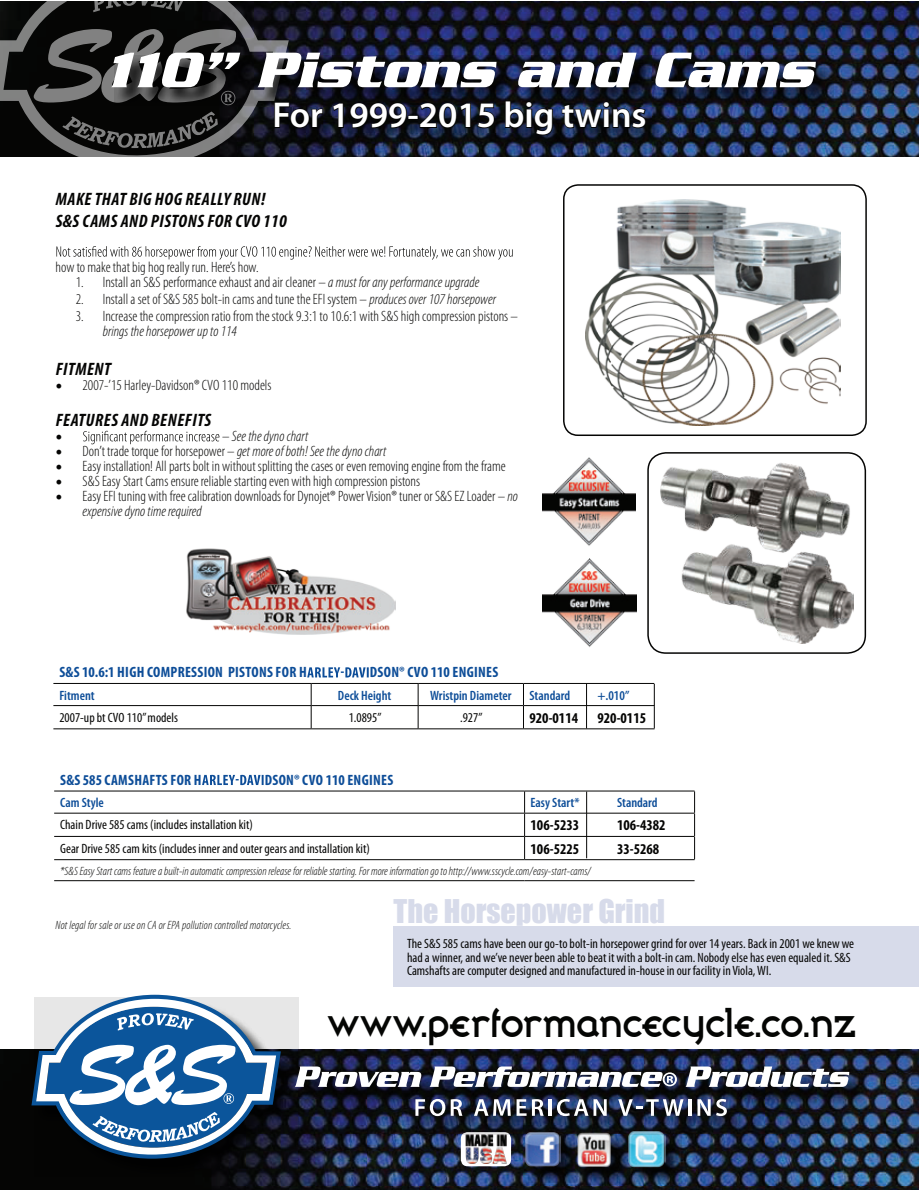
<style>
.page{position:relative;width:919px;height:1191px;background:#fff}
.page>*{position:absolute;margin:0;border:0;box-sizing:border-box;transform-origin:0 0}
.t1{font:italic 700 54px "Serpentine";color:#fff}
.t2{font:40.5px "Broadband ICG Regular";color:#040503}
.t3{font:600 36px "Myriad Pro";color:#fff}
.t4{font:30px "Impact";color:#d7dbea}
.t5{font:italic 700 condensed 18px/21.6px "Myriad Pro";letter-spacing:.03em;color:#050504}
.t6{font:300 condensed 15px/15px "Myriad Pro";color:#050504}
.t7{font:700 condensed 15px "Myriad Pro";letter-spacing:.02em;color:#0d4d98}
.t8{font:italic 300 condensed 15px "Myriad Pro";color:#050504}
.t9{font:700 condensed 15px "Myriad Pro";color:#050504}
.t10{font:condensed 13.5px/13.5px "Myriad Pro";color:#050504}
.t11{font:600 condensed 13.5px "Myriad Pro";color:#0d4d98}
.t12{font:italic 300 condensed 12px "Myriad Pro";color:#050504}
.s1{font-style:italic}
.s2{font-family:"Minion Pro";font-weight:400;font-stretch:normal;font-size:18px}
.s3{font-family:"Minion Pro";font-weight:400;font-style:normal;font-stretch:normal}
.s4{font-family:"Minion Pro";font-weight:400;font-style:normal;font-stretch:normal;font-size:18px}
.s5{font-style:normal}
</style>
<div class="page">
<img style="left:289px;top:1px;width:629px;height:156px">
<img style="left:0;top:1049px;width:918px;height:140px">
<svg style="left:34px;top:997px;width:265px;height:180px;background:#38393f"></svg>
<svg style="left:31px;top:994px;width:250px;height:177px"></svg>
<svg style="left:528px;top:1134px;width:50px;height:49px"></svg>
<img style="left:525px;top:1134px;width:35px;height:33px">
<svg style="left:631px;top:1134px;width:51px;height:50px"></svg>
<img style="left:627px;top:1134px;width:38px;height:34px">
<svg style="left:580px;top:1135px;width:49px;height:49px"></svg>
<img style="left:574px;top:1134px;width:40px;height:35px">
<div style="left:461px;top:1132px;width:50px;height:34px;background:#fff;border-radius:7px"></div>
<img style="left:464px;top:1134px;width:44px;height:29px">
<svg style="left:298px;top:1069px;width:569px;height:65px;background:#1b2335"></svg>
<svg style="left:295px;top:1066px;width:126px;height:20px"></svg>
<svg style="left:429px;top:1066px;width:248px;height:20px"></svg>
<svg style="left:685px;top:1066px;width:164px;height:20px"></svg>
<svg style="left:415px;top:1099px;width:47px;height:17px"></svg>
<svg style="left:474px;top:1099px;width:36px;height:16px"></svg>
<svg style="left:516px;top:1099px;width:10px;height:16px"></svg>
<svg style="left:532px;top:1099px;width:11px;height:16px"></svg>
<hr style="left:548px;top:1099px;width:3px;height:16px;background:#fff">
<svg style="left:557px;top:1099px;width:49px;height:17px"></svg>
<svg style="left:618px;top:1099px;width:65px;height:16px"></svg>
<hr style="left:688px;top:1099px;width:3px;height:16px;background:#fff">
<svg style="left:697px;top:1099px;width:13px;height:16px"></svg>
<svg style="left:716px;top:1099px;width:10px;height:17px"></svg>
<svg style="left:0;top:1px;width:289px;height:156px;background:#242526"></svg>
<svg style="left:92px;top:1px;width:94px;height:11px"></svg>
<svg style="left:62px;top:111px;width:156px;height:37px;background:#292928"></svg>
<svg style="left:34px;top:29px;width:202px;height:76px;background:#3d3d3c"></svg>
<hr style="left:54px;top:790px;width:470px;height:1px;background:#050504">
<hr style="left:524px;top:790px;width:170px;height:1px;background:#050504">
<hr style="left:54px;top:812px;width:470px;height:1px;background:#050504">
<hr style="left:524px;top:812px;width:170px;height:1px;background:#050504">
<hr style="left:54px;top:836px;width:470px;height:1px;background:#050504">
<hr style="left:524px;top:836px;width:170px;height:1px;background:#050504">
<svg style="left:524px;top:791px;width:1px;height:68px"></svg>
<svg style="left:694px;top:791px;width:1px;height:68px"></svg>
<hr style="left:54px;top:859px;width:470px;height:1px;background:#050504">
<hr style="left:524px;top:859px;width:170px;height:1px;background:#050504">
<hr style="left:54px;top:880px;width:470px;height:1px;background:#050504">
<hr style="left:524px;top:880px;width:170px;height:1px;background:#050504">
<svg style="left:202px;top:775px;width:61px;height:10px"></svg>
<svg style="left:115px;top:55px;width:719px;height:51px;background:#161a27"></svg>
<svg style="left:276px;top:104px;width:388px;height:50px;background:#192239"></svg>
<svg style="left:273px;top:101px;width:51px;height:28px"></svg>
<svg style="left:332px;top:102px;width:76px;height:27px;background:#0d0f1d"></svg>
<div style="left:408px;top:115px;width:10px;height:5px;border:2px solid #050504"></div>
<svg style="left:418px;top:102px;width:77px;height:27px;background:#101526"></svg>
<svg style="left:504px;top:87px;width:49px;height:65px;background:#131a2e"></svg>
<svg style="left:561px;top:96px;width:85px;height:48px;background:#111826"></svg>
<img style="left:586px;top:199px;width:254px;height:226px">
<div style="left:563px;top:184px;width:303px;height:252px;border:2px solid #050504;border-radius:14px"></div>
<hr style="left:53px;top:683px;width:258px;height:1px;background:#050504">
<hr style="left:311px;top:683px;width:107px;height:1px;background:#050504">
<hr style="left:418px;top:683px;width:105px;height:1px;background:#050504">
<hr style="left:523px;top:683px;width:131px;height:1px;background:#050504">
<hr style="left:53px;top:705px;width:258px;height:1px;background:#050504">
<hr style="left:311px;top:705px;width:107px;height:1px;background:#050504">
<svg style="left:311px;top:684px;width:1px;height:44px"></svg>
<hr style="left:418px;top:705px;width:105px;height:1px;background:#050504">
<svg style="left:417px;top:684px;width:1px;height:44px"></svg>
<hr style="left:523px;top:705px;width:131px;height:1px;background:#050504">
<svg style="left:523px;top:684px;width:1px;height:44px"></svg>
<hr style="left:53px;top:728px;width:258px;height:1px;background:#050504">
<hr style="left:311px;top:728px;width:107px;height:1px;background:#050504">
<hr style="left:418px;top:728px;width:105px;height:1px;background:#050504">
<hr style="left:523px;top:728px;width:131px;height:1px;background:#050504">
<svg style="left:307px;top:667px;width:62px;height:10px"></svg>
<svg style="left:586px;top:684px;width:1px;height:44px"></svg>
<svg style="left:654px;top:684px;width:1px;height:44px"></svg>
<svg style="left:56px;top:246px;width:456px;height:14px"></svg>
<svg style="left:83px;top:431px;width:136px;height:13px"></svg>
<svg style="left:586px;top:791px;width:1px;height:67px"></svg>
<img style="left:542px;top:457px;width:94px;height:89px">
<img style="left:543px;top:559px;width:93px;height:88px">
<img style="left:660px;top:463px;width:193px;height:180px">
<div style="left:647px;top:452px;width:219px;height:202px;border:2px solid #050504;border-radius:18px"></div>
<div style="left:393px;top:926px;width:525px;height:61px;background:#d7dbea"></div>
<img style="left:186px;top:548px;width:209px;height:86px">
<p class="t1" style="left:106px;top:39px;width:709px">110” Pistons and Cams</p>
<p class="t3" style="left:272px;top:92px;width:376px">For 1999-2015 big twins</p>
<p class="t5" style="left:56px;top:188px;width:232px">MAKETHAT BIG HOG REALLY RUN!<br>S&amp;SCAMS AND PISTONS FOR CVO 110</p>
<p class="t6" style="left:56px;top:259px;width:204px">how to make that big hog really run. Here’s how.</p>
<p class="t6" style="left:76px;top:274px;width:405px">1. Install an S&amp;S performance exhaust and air cleaner <span class="s1">– a must for any performance upgrade</span></p>
<p class="t6" style="left:76px;top:292px;width:421px">2. Install a set of S&amp;S 585 bolt-in cams and tune the EFI system <span class="s1">– produces over 107 horsepower</span></p>
<p class="t6" style="left:103px;top:309px;width:417px;text-indent:-27px">3. Increase the compression ratio from the stock 9.3:1 to 10.6:1 with S&amp;S high compression pistons <span class="s1">– brings the horsepower up to 114</span></p>
<p class="t5" style="left:56px;top:357px;width:57px">FITMENT</p>
<p class="t6" style="left:56px;top:377px;width:217px"><span class="s2">•</span> 2007-’15 Harley-Davidson® CVO 110 models</p>
<p class="t5" style="left:56px;top:412px;width:157px;line-height:15px">FEATURES AND BENEFITS <span class="s3">•</span></p>
<p class="t8" style="left:222px;top:428px;width:88px">– See the dyno chart</p>
<p class="t8" style="left:56px;top:443px;width:332px"><span class="s4">•</span> <span class="s5">Don’t trade torque for horsepower</span> – get more of both! See the dyno chart</p>
<p class="t6" style="left:56px;top:459px;width:452px"><span class="s2">•</span> Easy installation! All parts bolt in without splitting the cases or even removing engine from the frame</p>
<p class="t6" style="left:56px;top:474px;width:366px"><span class="s2">•</span> S&amp;S Easy Start Cams ensure reliable starting even with high compression pistons</p>
<p class="t6" style="left:83px;top:489px;width:437px;text-indent:-27px"><span class="s2">•</span> Easy EFI tuning with free calibration downloads for Dynojet® PowerVision® tuner or S&amp;S EZ Loader <span class="s1">– no expensive dyno time required</span></p>
<p class="t7" style="left:60px;top:663px;width:249px">S&amp;S 10.6:1 HIGH COMPRESSION PISTONS FOR H</p>
<p class="t7" style="left:370px;top:663px;width:130px">DSON®CVO 110 ENGINES</p>
<p class="t11" style="left:59px;top:687px;width:37px">Fitment</p>
<p class="t11" style="left:338px;top:687px;width:55px">Deck Height</p>
<p class="t11" style="left:430px;top:687px;width:83px">Wristpin Diameter</p>
<p class="t11" style="left:529px;top:687px;width:42px">Standard</p>
<p class="t11" style="left:597px;top:687px;width:33px">+.010”</p>
<p class="t10" style="left:59px;top:710px;width:120px">2007-up bt CVO 110” models</p>
<p class="t10" style="left:349px;top:711px;width:34px">1.0895”</p>
<p class="t10" style="left:460px;top:711px;width:24px">.927”</p>
<p class="t9" style="left:529px;top:708px;width:50px">920-0114</p>
<p class="t9" style="left:597px;top:708px;width:50px">920-0115</p>
<p class="t7" style="left:60px;top:770px;width:143px">S&amp;S 585 CAMSHAFTS FOR H</p>
<p class="t7" style="left:265px;top:770px;width:130px">DSON®CVO 110 ENGINES</p>
<p class="t11" style="left:60px;top:795px;width:45px">Cam Style</p>
<p class="t11" style="left:530px;top:795px;width:50px">Easy Start*</p>
<p class="t11" style="left:617px;top:795px;width:42px">Standard</p>
<p class="t10" style="left:60px;top:818px;width:194px">Chain Drive 585 cams (includes installation kit)</p>
<p class="t9" style="left:530px;top:816px;width:50px">106-5233</p>
<p class="t9" style="left:617px;top:816px;width:50px">106-4382</p>
<p class="t10" style="left:60px;top:841px;width:311px">Gear Drive 585 cam kits (includes inner and outer gears and installation kit)</p>
<p class="t9" style="left:530px;top:839px;width:50px">106-5225</p>
<p class="t9" style="left:617px;top:839px;width:44px">33-5268</p>
<p class="t12" style="left:60px;top:864px;width:532px">*S&amp;S Easy Start cams feature a built-in automatic compression release for reliable starting. For more information go to http://www.sscycle.com/easy-start-cams/</p>
<p class="t12" style="left:56px;top:919px;width:237px">Not legal for sale or use on CA or EPA pollution controlled motorcycles.</p>
<p class="t4" style="left:393px;top:888px;width:273px">The Horsepower Grind</p>
<p class="t10" style="left:407px;top:937px;width:448px">The S&amp;S 585 cams have been our go-to bolt-in horsepower grind for over 14 years. Back in 2001 we knew we had a winner, and we’ve never been able to beat it with a bolt-in cam. Nobody else has even equaled it. S&amp;S<br>Camshafts are computer designed and manufactured in-house in our facility in Viola,WI.</p>
<p class="t2" style="left:327px;top:991px;width:531px">www.performancecycle.co.nz</p>
</div>
